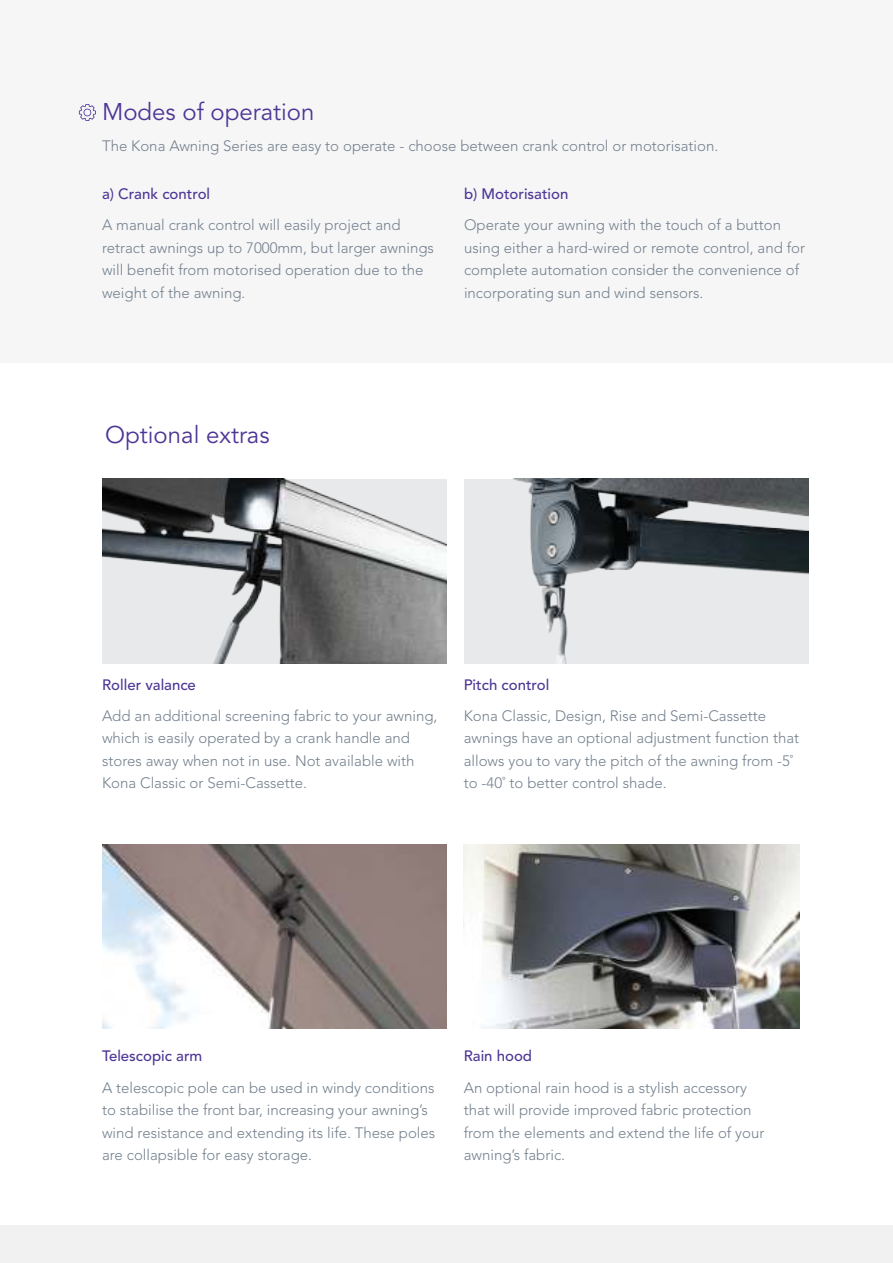
<style>
.page{position:relative;width:893px;height:1263px;background:#fff}
.page>*{position:absolute;margin:0;border:0;box-sizing:border-box;transform-origin:0 0}
.t1{font:24px "Avenir";color:#4d3695}
.t2{font:300 15px/22.5px "Avenir";color:#74808d}
.t3{font:500 15px "Avenir";color:#4d3695}
</style>
<div class="page">
<div style="left:0;top:1225px;width:893px;height:38px;background:#f1f1f2"></div>
<div style="left:0;top:0;width:893px;height:363px;background:#f6f6f7"></div>
<img style="left:103px;top:479px;width:344px;height:184px">
<img style="left:463px;top:844px;width:336px;height:185px">
<img style="left:102px;top:844px;width:344px;height:185px">
<svg style="left:79px;top:104px;width:17px;height:17px"></svg>
<img style="left:464px;top:479px;width:344px;height:184px">
<h1 class="t1" style="left:102px;top:102px;width:214px">Modes of operation</h1>
<p class="t2" style="left:102px;top:136px;width:618px">The Kona Awning Series are easy to operate - choose between crank control or motorisation.</p>
<p class="t3" style="left:102px;top:188px;width:110px">a) Crank control</p>
<p class="t2" style="left:102px;top:215px;width:333px">A manual crank control will easily project and retract awnings up to 7000mm, but larger awnings will benefit from motorised operation due to the weight of the awning.</p>
<p class="t3" style="left:464px;top:188px;width:106px">b) Motorisation</p>
<p class="t2" style="left:464px;top:215px;width:343px">Operate your awning with the touch of a button using either a hard-wired or remote control, and for complete automation consider the convenience of incorporating sun and wind sensors.</p>
<h1 class="t1" style="left:105px;top:425px;width:166px">Optional extras</h1>
<p class="t3" style="left:102px;top:678px;width:95px">Roller valance</p>
<p class="t2" style="left:102px;top:706px;width:337px">Add an additional screening fabric to your awning, which is easily operated by a crank handle and stores away when not in use. Not available with Kona Classic or Semi-Cassette.</p>
<p class="t3" style="left:464px;top:678px;width:87px">Pitch control</p>
<p class="t2" style="left:464px;top:706px;width:337px">Kona Classic, Design, Rise and Semi-Cassette awnings have an optional adjustment function that allows you to vary the pitch of the awning from -5˚ to -40˚ to better control shade.</p>
<p class="t3" style="left:102px;top:1050px;width:102px">Telescopic arm</p>
<p class="t2" style="left:102px;top:1077px;width:335px">A telescopic pole can be used in windy conditions to stabilise the front bar, increasing your awning’s wind resistance and extending its life. These poles are collapsible for easy storage.</p>
<p class="t3" style="left:464px;top:1050px;width:70px">Rain hood</p>
<p class="t2" style="left:464px;top:1077px;width:302px">An optional rain hood is a stylish accessory that will provide improved fabric protection from the elements and extend the life of your awning’s fabric.</p>
</div>
